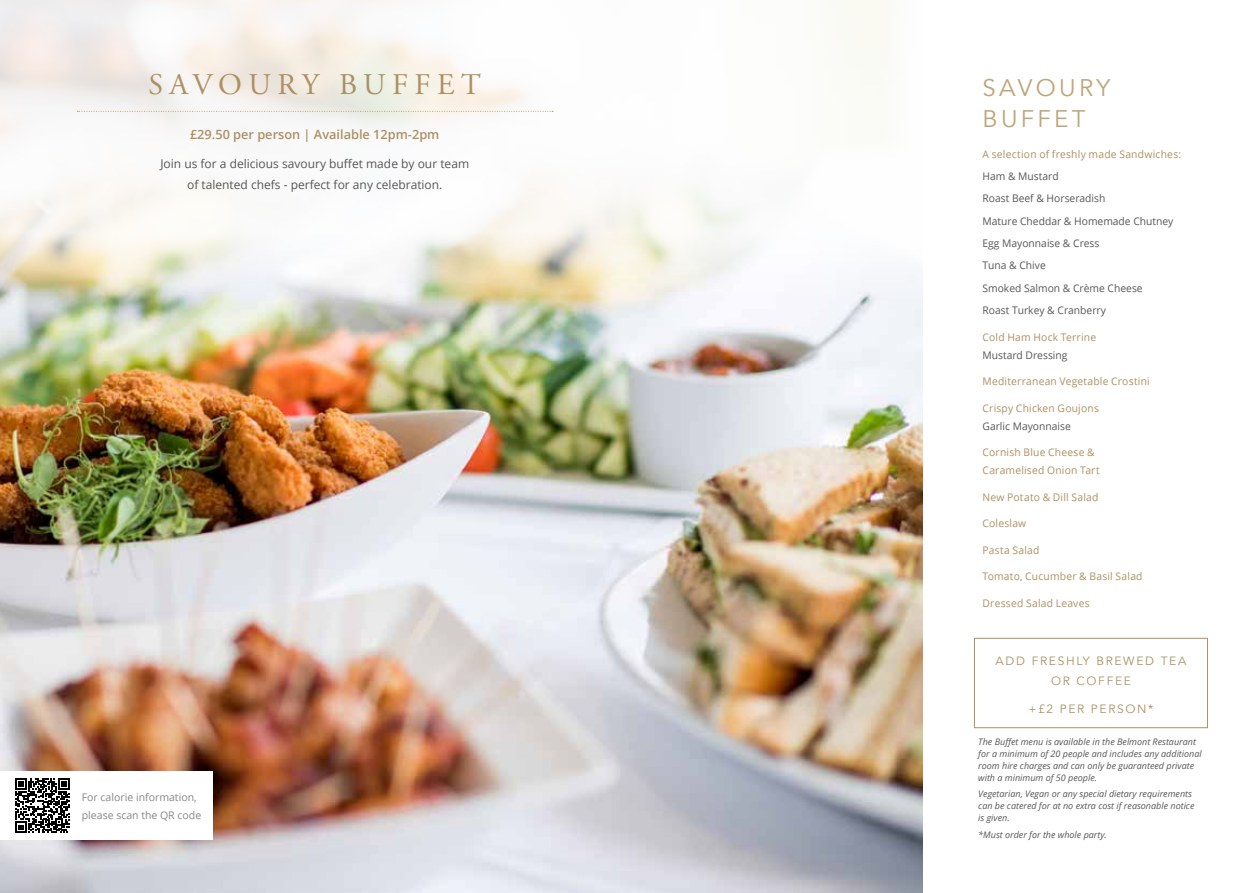
<style>
.page{position:relative;width:1259px;height:893px;background:#fff}
.page>*{position:absolute;margin:0;border:0;box-sizing:border-box;transform-origin:0 0}
.t1{font:30px "Adobe Garamond Pro";letter-spacing:.215em;color:#ad9063}
.t2{font:24px/30.8px "Avenir";letter-spacing:.14em;color:#bea57a}
.t3{font:600 12.75px "Open Sans";color:#ad9063}
.t4{font:12px/21px "Open Sans";color:#575756;text-align:center}
.t5{font:12px/19.5px "Avenir";letter-spacing:.14em;color:#ad9063;text-align:center}
.t6{font:10.5px/18px "Open Sans";letter-spacing:.02em;color:#ad9063}
.t7{font:10.5px/22.4px "Open Sans";color:#575756}
.t8{font:10.5px/18px "Open Sans";color:#878787}
.t9{font:italic 9px/12px "Open Sans";color:#575756}
</style>
<div class="page">
<img style="left:0;top:323px;width:923px;height:570px">
<svg style="left:0;top:0;width:923px;height:323px"></svg>
<svg style="left:77px;top:111px;width:476px;height:1px"></svg>
<div style="left:974px;top:638px;width:234px;height:90px;border:1px solid #ad9063"></div>
<div style="left:0;top:771px;width:213px;height:68px;background:#fff"></div>
<svg style="left:15px;top:778px;width:55px;height:55px"></svg>
<h1 class="t1" style="left:148px;top:66px;width:334px">SAVOURY BUFFET</h1>
<h3 class="t3" style="left:190px;top:126px;width:251px">£29.50 per person | Available 12pm-2pm</h3>
<h3 class="t4" style="left:160px;top:153px;width:310px">Join us for a delicious savoury buffet made by our team of talented chefs - perfect for any celebration.</h3>
<p class="t8" style="left:82px;top:787px;width:121px">For calorie information, please scan the QR code</p>
<h2 class="t2" style="left:982px;top:73px;width:129px">SAVOURY<br>BUFFET</h2>
<p class="t6" style="left:982px;top:145px;width:200px">A selection of freshly made Sandwiches:</p>
<p class="t7" style="left:982px;top:165px;width:192px">Ham &amp; Mustard<br>Roast Beef &amp; Horseradish<br>Mature Cheddar &amp; Homemade Chutney<br>Egg Mayonnaise &amp; Cress<br>Tuna &amp; Chive<br>Smoked Salmon &amp; Crème Cheese<br>Roast Turkey &amp; Cranberry</p>
<p class="t6" style="left:982px;top:327px;width:115px">Cold Ham Hock Terrine</p>
<p class="t7" style="left:982px;top:343px;width:86px">Mustard Dressing</p>
<p class="t6" style="left:982px;top:372px;width:169px">Mediterranean Vegetable Crostini</p>
<p class="t6" style="left:982px;top:398px;width:118px">Crispy Chicken Goujons</p>
<p class="t7" style="left:982px;top:414px;width:90px">Garlic Mayonnaise</p>
<p class="t6" style="left:982px;top:443px;width:119px">Cornish Blue Cheese &amp;<br>Caramelised Onion Tart</p>
<p class="t6" style="left:982px;top:487px;width:117px">New Potato &amp; Dill Salad</p>
<p class="t6" style="left:982px;top:514px;width:45px">Coleslaw</p>
<p class="t6" style="left:982px;top:540px;width:58px">Pasta Salad</p>
<p class="t6" style="left:982px;top:567px;width:162px">Tomato, Cucumber &amp; Basil Salad</p>
<p class="t6" style="left:982px;top:593px;width:109px">Dressed Salad Leaves</p>
<h3 class="t5" style="left:995px;top:652px;width:192px">ADD FRESHLY BREWED TEA<br>OR COFFEE</h3>
<h3 class="t5" style="left:1028px;top:699px;width:127px">+£2 PER PERSON*</h3>
<p class="t9" style="left:978px;top:736px;width:225px">The Buffet menu is available in the Belmont Restaurant for a minimum of 20 people and includes any additional room hire charges and can only be guaranteed private with a minimum of 50 people.</p>
<p class="t9" style="left:978px;top:788px;width:218px">Vegetarian, Vegan or any special dietary requirements can be catered for at no extra cost if reasonable notice is given.</p>
<p class="t9" style="left:978px;top:828px;width:130px">*Must order for the whole party.</p>
</div>
